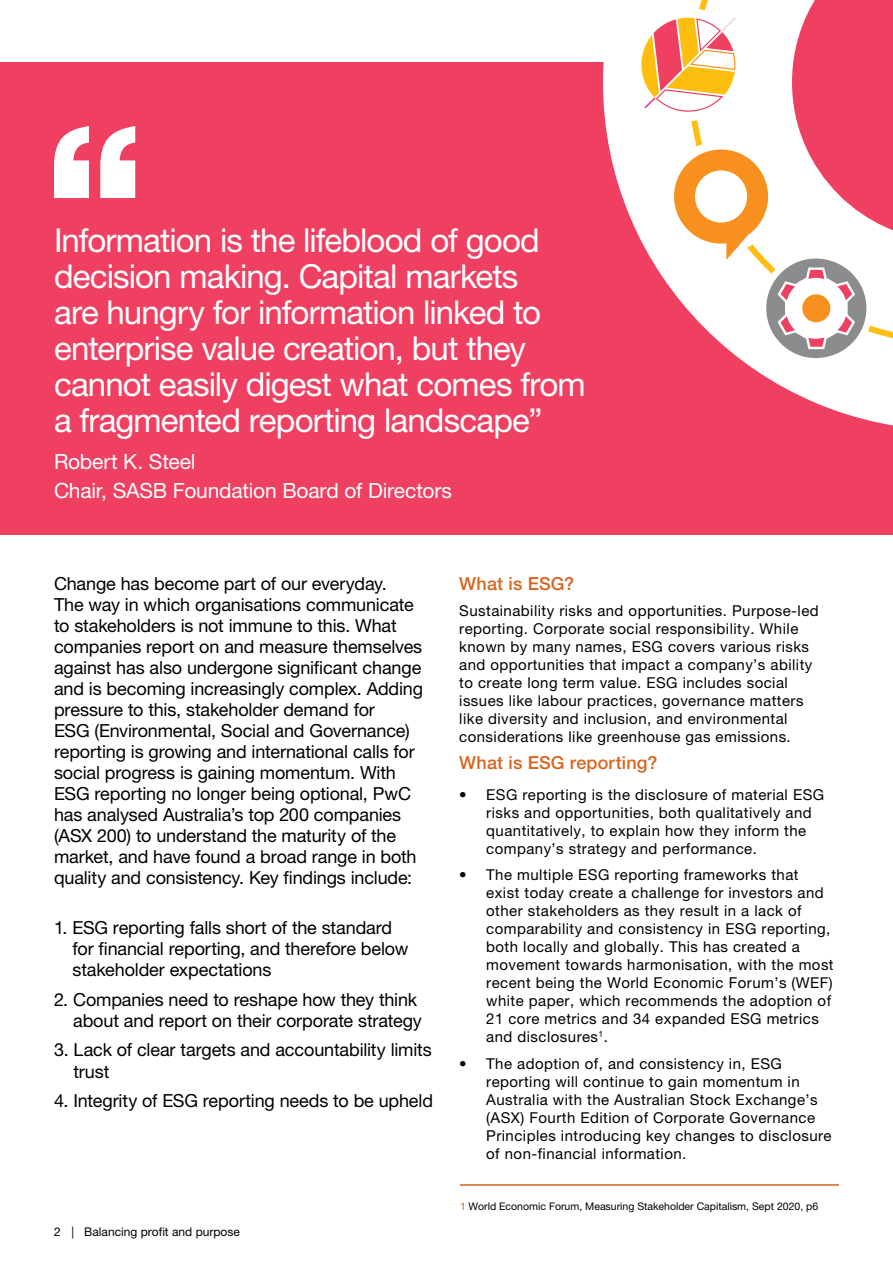
<style>
.page{position:relative;width:893px;height:1263px;background:#fff}
.page>*{position:absolute;margin:0;border:0;box-sizing:border-box;transform-origin:0 0}
.t1{font:33px/36px "Helvetica Neue LT Pro";letter-spacing:-.025em;color:#fff}
.t2{font:21px/28.5px "Helvetica Neue LT Pro";letter-spacing:-.01em;color:#fff}
.t3{font:18px/21px "Helvetica Neue LT Pro";letter-spacing:-.01em;color:#000}
.t4{font:500 18px "Helvetica Neue LT Pro";letter-spacing:.01em;color:#d8651e}
.t5{font:15px/18px "Helvetica Neue LT Pro";letter-spacing:.03em;color:#000}
.t6{font:12px "Helvetica Neue LT Pro";color:#000}
.t7{font:10.5px "Helvetica Neue LT Pro";color:#000}
.s1{color:#d8651e}
</style>
<div class="page">
<div style="left:0;top:62px;width:893px;height:472px;background:#ef4062"></div>
<svg style="left:603px;top:62px;width:290px;height:364px"></svg>
<svg style="left:54px;top:126px;width:81px;height:72px"></svg>
<hr style="left:460px;top:1184px;width:379px;height:2px;background:#d8651e">
<div style="left:760px;top:252px;width:113px;height:113px;background:#fff;border-radius:50%"></div>
<svg style="left:637px;top:0;width:256px;height:358px"></svg>
<h1 class="t1" style="left:54px;top:222px;width:533px">Information is the lifeblood of good decision making. Capital markets<br>are hungry for information linked to enterprise value creation, but they cannot easily digest what comes from a fragmented reporting landscape”</h1>
<h2 class="t2" style="left:54px;top:447px;width:399px">Robert K. Steel<br>Chair, SASB Foundation Board of Directors</h2>
<p class="t3" style="left:54px;top:573px;width:371px">Change has become part of our everyday.<br>The way in which organisations communicate to stakeholders is not immune to this. What companies report on and measure themselves against has also undergone significant change and is becoming increasingly complex. Adding pressure to this, stakeholder demand for<br>ESG (Environmental, Social and Governance) reporting is growing and international calls for social progress is gaining momentum. With ESG reporting no longer being optional, PwC has analysed Australia’s top 200 companies (ASX 200) to understand the maturity of the market, and have found a broad range in both quality and consistency. Key findings include:</p>
<p class="t3" style="left:72px;top:917px;width:337px;text-indent:-18px">1. ESG reporting falls short of the standard for financial reporting, and therefore below stakeholder expectations</p>
<p class="t3" style="left:54px;top:989px;width:369px;text-align:right">2. Companies need to reshape how they think about and report on their corporate strategy</p>
<p class="t3" style="left:74px;top:1039px;width:360px;text-indent:-20px">3. Lack of clear targets and accountability limits trust</p>
<p class="t3" style="left:54px;top:1090px;width:381px">4. Integrity of ESG reporting needs to be upheld</p>
<p class="t6" style="left:54px;top:1224px;width:187px">2 | Balancing profit and purpose</p>
<p class="t4" style="left:459px;top:573px;width:117px">What is ESG?</p>
<p class="t5" style="left:459px;top:602px;width:361px">Sustainability risks and opportunities. Purpose-led reporting. Corporate social responsibility. While known by many names, ESG covers various risks and opportunities that impact a company’s ability to create long term value. ESG includes social issues like labour practices, governance matters like diversity and inclusion, and environmental considerations like greenhouse gas emissions.</p>
<p class="t4" style="left:459px;top:752px;width:200px">What is ESG reporting?</p>
<p class="t5" style="left:486px;top:785px;width:339px;text-indent:-27px">• ESG reporting is the disclosure of material ESG risks and opportunities, both qualitatively and quantitatively, to explain how they inform the company’s strategy and performance.</p>
<p class="t5" style="left:486px;top:865px;width:349px;text-indent:-27px">• The multiple ESG reporting frameworks that exist today create a challenge for investors and other stakeholders as they result in a lack of comparability and consistency in ESG reporting, both locally and globally. This has created a movement towards harmonisation, with the most recent being the World Economic Forum’s (WEF) white paper, which recommends the adoption of 21 core metrics and 34 expanded ESG metrics and disclosures<sup>1</sup>.</p>
<p class="t5" style="left:486px;top:1054px;width:347px;text-indent:-27px">• The adoption of, and consistency in, ESG reporting will continue to gain momentum in Australia with the Australian Stock Exchange’s (ASX) Fourth Edition of Corporate Governance Principles introducing key changes to disclosure of non-financial information.</p>
<p class="t7" style="left:460px;top:1200px;width:360px"><span class="s1">1</span> World Economic Forum, Measuring Stakeholder Capitalism, Sept 2020, p6</p>
</div>
